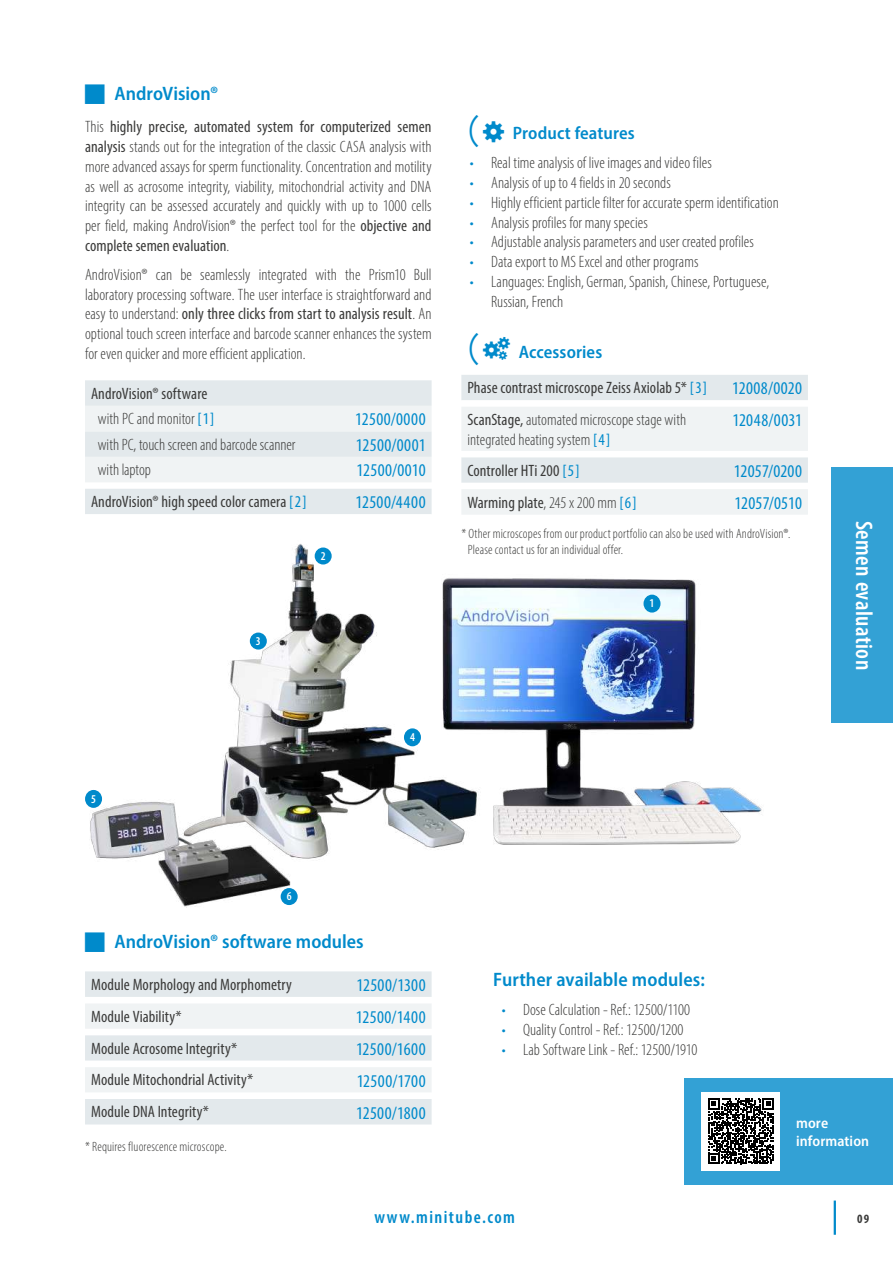
<style>
.page{position:relative;width:893px;height:1263px;background:#fff}
.page>*{position:absolute;margin:0;border:0;box-sizing:border-box;transform-origin:0 0}
.t1{font:600 condensed 24px "Myriad Pro";letter-spacing:.02em;color:#fff}
.t2{font:600 semi-condensed 19.5px "Myriad Pro";color:#008acb}
.t3{font:condensed 18px "Myriad Pro";letter-spacing:.015em;color:#008acb}
.t4{font:600 semi-condensed 18px "Myriad Pro";letter-spacing:.005em;color:#008acb}
.t5{font:600 condensed 18px "Myriad Pro";letter-spacing:.08em;color:#008acb}
.t6{font:300 condensed 16.5px/19.8px "Myriad Pro";color:#3b3b3a;text-align:justify}
.t7{font:condensed 16.5px/25.5px "Myriad Pro";letter-spacing:.005em;color:#3b3b3a;text-align:center}
.t8{font:600 semi-condensed 15px/18px "Myriad Pro";letter-spacing:.01em;color:#fff}
.t9{font:300 condensed 13.5px/16.2px "Myriad Pro";letter-spacing:.01em;color:#3b3b3a}
.t10{font:700 condensed 12.75px "Myriad Pro";color:#3b3b3a}
.t11{font:600 condensed 12px "Myriad Pro";color:#fff}
.s1{font-weight:400}
.s2{font-weight:300}
.s3{color:#008acb}
.s4{font-family:"MS Gothic";font-weight:400;font-stretch:normal;font-size:36px}
.s5{font-weight:400;color:#008acb}
</style>
<div class="page">
<hr style="left:834px;top:1200px;width:2px;height:35px;background:#008acb">
<div style="left:831px;top:468px;width:62px;height:255px;background:#33a1d5"></div>
<div style="left:85px;top:380px;width:347px;height:744px;background:#e3e9ec"></div>
<svg style="left:85px;top:406px;width:347px;height:54px;fill:#f0f3f4"></svg>
<svg style="left:85px;top:915px;width:347px;height:184px"></svg>
<div style="left:685px;top:1078px;width:208px;height:106px;background:#33a1d5"></div>
<div style="left:702px;top:1092px;width:78px;height:78px;background:#fff"></div>
<svg style="left:708px;top:1098px;width:66px;height:66px"></svg>
<svg style="left:461px;top:375px;width:347px;height:140px"></svg>
<img style="left:85px;top:460px;width:689px;height:455px">
<div style="left:643px;top:595px;width:17px;height:17px;background:#008acb;border-radius:50%"></div>
<div style="left:404px;top:728px;width:17px;height:18px;background:#008acb;border-radius:50%"></div>
<div style="left:85px;top:790px;width:17px;height:18px;background:#008acb;border-radius:50%"></div>
<div style="left:315px;top:547px;width:17px;height:17px;background:#008acb;border-radius:50%"></div>
<div style="left:250px;top:632px;width:17px;height:17px;background:#008acb;border-radius:50%"></div>
<div style="left:281px;top:888px;width:17px;height:17px;background:#008acb;border-radius:50%"></div>
<svg style="left:85px;top:932px;width:20px;height:20px"></svg>
<p class="t2" style="left:114px;top:81px;width:105px">AndroVision®</p>
<p class="t6" style="left:85px;top:117px;width:348px">This <span class="s1">highly precise, automated system for computerized semen analysis</span> stands out for the integration of the classic CASA analysis with more advanced assays for sperm functionality. Concentration and motility as well as acrosome integrity, viability, mitochondrial activity and DNA integrity can be assessed accurately and quickly with up to 1000 cells per field, making AndroVision® the perfect tool for the <span class="s1">objective and complete semen evaluation</span>.</p>
<p class="t6" style="left:85px;top:264px;width:348px">AndroVision® can be seamlessly integrated with the Prism10 Bull laboratory processing software. The user interface is straightforward and easy to understand: <span class="s1">only three clicks from start to analysis result</span>. An optional touch screen interface and barcode scanner enhances the system for even quicker and more efficient application.</p>
<p class="t7" style="left:91px;top:380px;width:125px">AndroVision® software <span class="s2">with PC and monitor</span> <span class="s3">[1]</span></p>
<p class="t3" style="left:355px;top:408px;width:72px">12500/0000</p>
<p class="t6" style="left:98px;top:434px;width:199px">with PC, touch screen and barcode scanner</p>
<p class="t3" style="left:356px;top:434px;width:71px">12500/0001</p>
<p class="t6" style="left:98px;top:460px;width:55px">with laptop</p>
<p class="t3" style="left:357px;top:459px;width:71px">12500/0010</p>
<p class="t7" style="left:91px;top:489px;width:217px">AndroVision® high speed color camera <span class="s3">[2]</span></p>
<p class="t3" style="left:355px;top:491px;width:72px">12500/4400</p>
<p class="t11" style="left:256px;top:633px;width:6px">3</p>
<p class="t11" style="left:321px;top:548px;width:6px">2</p>
<p class="t4" style="left:461px;top:122px;width:175px"><span class="s4">(</span> Product features</p>
<p class="t6" style="left:470px;top:153px;width:244px"><span class="s3">•</span> Real time analysis of live images and video files</p>
<p class="t6" style="left:470px;top:172px;width:202px"><span class="s3">•</span> Analysis of up to 4 fields in 20 seconds</p>
<p class="t6" style="left:470px;top:192px;width:310px"><span class="s3">•</span> Highly efficient particle filter for accurate sperm identification</p>
<p class="t6" style="left:470px;top:212px;width:179px"><span class="s3">•</span> Analysis profiles for many species</p>
<p class="t6" style="left:470px;top:232px;width:285px"><span class="s3">•</span> Adjustable analysis parameters and user created profiles</p>
<p class="t6" style="left:470px;top:252px;width:230px"><span class="s3">•</span> Data export to MS Excel and other programs</p>
<p class="t6" style="left:491px;top:271px;width:280px;text-indent:-21px"><span class="s3">•</span> Languages: English, German, Spanish, Chinese, Portuguese,<br>Russian, French</p>
<p class="t4" style="left:461px;top:340px;width:142px"><span class="s4">(</span> Accessories</p>
<p class="t7" style="left:467px;top:375px;width:241px">Phase contrast microscope Zeiss Axiolab 5* <span class="s3">[3]</span></p>
<p class="t3" style="left:732px;top:377px;width:71px">12008/0020</p>
<p class="t6" style="left:467px;top:410px;width:220px"><span class="s1">ScanStage,</span> automated microscope stage with integrated heating system <span class="s5">[4]</span></p>
<p class="t3" style="left:732px;top:409px;width:71px">12048/0031</p>
<p class="t7" style="left:467px;top:457px;width:114px">Controller HTi 200 <span class="s3">[5]</span></p>
<p class="t3" style="left:734px;top:460px;width:70px">12057/0200</p>
<p class="t7" style="left:467px;top:489px;width:171px">Warming plate<span class="s2">, 245 x 200 mm</span> <span class="s3">[6]</span></p>
<p class="t3" style="left:735px;top:492px;width:69px">12057/0510</p>
<p class="t9" style="left:468px;top:525px;width:324px;text-indent:-6px">* Other microscopes from our product portfolio can also be used with AndroVision®.<br>Please contact us for an individual offer.</p>
<p class="t11" style="left:650px;top:596px;width:6px">1</p>
<p class="t11" style="left:91px;top:791px;width:6px">5</p>
<p class="t11" style="left:410px;top:730px;width:6px">4</p>
<h1 class="t1" style="left:879px;top:521px;width:151px;rotate:90deg">Semen evaluation</h1>
<p class="t11" style="left:287px;top:889px;width:6px">6</p>
<p class="t2" style="left:114px;top:929px;width:251px">AndroVision® software modules</p>
<p class="t7" style="left:91px;top:971px;width:202px">Module Morphology and Morphometry</p>
<p class="t3" style="left:356px;top:974px;width:71px">12500/1300</p>
<p class="t7" style="left:91px;top:1003px;width:92px">Module Viability*</p>
<p class="t3" style="left:356px;top:1006px;width:71px">12500/1400</p>
<p class="t7" style="left:91px;top:1035px;width:148px">Module Acrosome Integrity*</p>
<p class="t3" style="left:356px;top:1038px;width:71px">12500/1600</p>
<p class="t7" style="left:91px;top:1067px;width:164px">Module Mitochondrial Activity*</p>
<p class="t3" style="left:357px;top:1070px;width:70px">12500/1700</p>
<p class="t7" style="left:91px;top:1099px;width:119px">Module DNA Integrity*</p>
<p class="t3" style="left:356px;top:1102px;width:71px">12500/1800</p>
<p class="t9" style="left:85px;top:1138px;width:143px">* Requires fluorescence microscope.</p>
<p class="t2" style="left:493px;top:967px;width:213px">Further available modules:</p>
<p class="t6" style="left:502px;top:1000px;width:190px"><span class="s3">•</span> Dose Calculation - Ref.: 12500/1100</p>
<p class="t6" style="left:502px;top:1019px;width:183px"><span class="s3">•</span> Quality Control - Ref.: 12500/1200</p>
<p class="t6" style="left:502px;top:1039px;width:197px"><span class="s3">•</span> Lab Software Link - Ref.: 12500/1910</p>
<p class="t8" style="left:796px;top:1113px;width:75px">more information</p>
<p class="t5" style="left:374px;top:1205px;width:142px">www.minitube.com</p>
<p class="t10" style="left:857px;top:1211px;width:13px">09</p>
</div>
